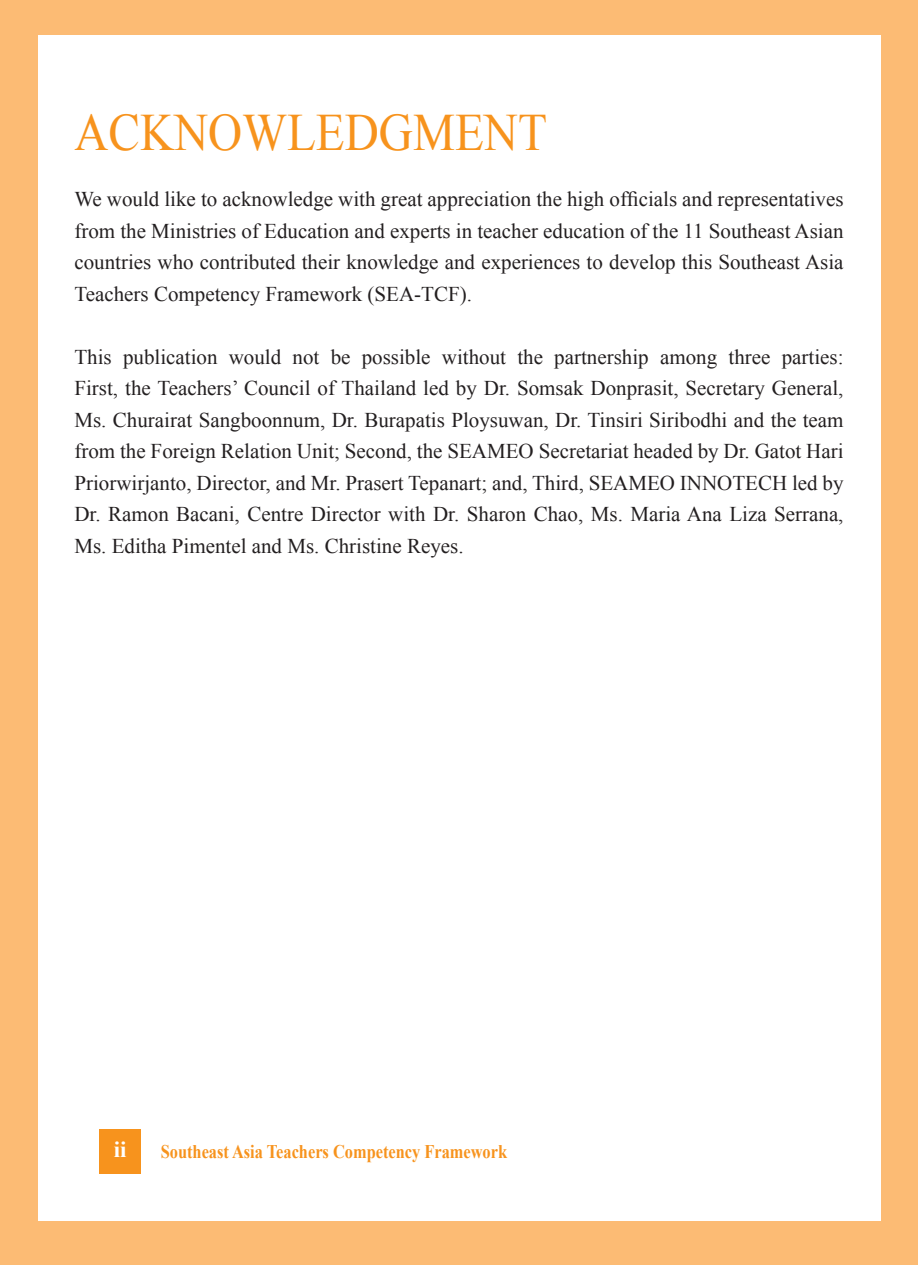
<style>
.page{position:relative;width:918px;height:1265px;background:#fcbb74}
.page>*{position:absolute;margin:0;border:0;box-sizing:border-box;transform-origin:0 0}
.t1{font:52.5px "Times New Roman";color:#f7931d;scale:.9 1}
.t2{font:700 22.75px "Times New Roman";color:#fff}
.t3{font:21px/31.5px "Times New Roman";color:#231f20;text-align:justify}
.t4{font:700 19.25px "Times New Roman";color:#f7931d;scale:.85 1}
</style>
<div class="page">
<div style="left:38px;top:35px;width:880px;height:1185px;background:#fff"></div>
<div style="left:99px;top:1129px;width:42px;height:44px;background:#f7931d"></div>
<div style="left:881px;top:0;width:37px;height:1265px;background:#fcbb74"></div>
<p class="t1" style="left:74px;top:97px;width:526px">ACKNOWLEDGMENT</p>
<p class="t3" style="left:74px;top:183px;width:770px">We would like to acknowledge with great appreciation the high officials and representatives from the Ministries of Education and experts in teacher education of the 11 Southeast Asian countries who contributed their knowledge and experiences to develop this Southeast Asia Teachers Competency Framework (SEA-TCF).</p>
<p class="t3" style="left:74px;top:341px;width:770px">This publication would not be possible without the partnership among three parties:<br>First, the Teachers’ Council of Thailand led by Dr. Somsak Donprasit, Secretary General, Ms. Churairat Sangboonnum, Dr. Burapatis Ploysuwan, Dr. Tinsiri Siribodhi and the team from the Foreign Relation Unit; Second, the SEAMEO Secretariat headed by Dr. Gatot Hari Priorwirjanto, Director, and Mr. Prasert Tepanart; and, Third, SEAMEO INNOTECH led by Dr. Ramon Bacani, Centre Director with Dr. Sharon Chao, Ms. Maria Ana Liza Serrana, Ms. Editha Pimentel and Ms. Christine Reyes.</p>
<p class="t2" style="left:114px;top:1134px;width:14px">ii</p>
<p class="t4" style="left:161px;top:1138px;width:409px">Southeast Asia Teachers Competency Framework</p>
</div>
